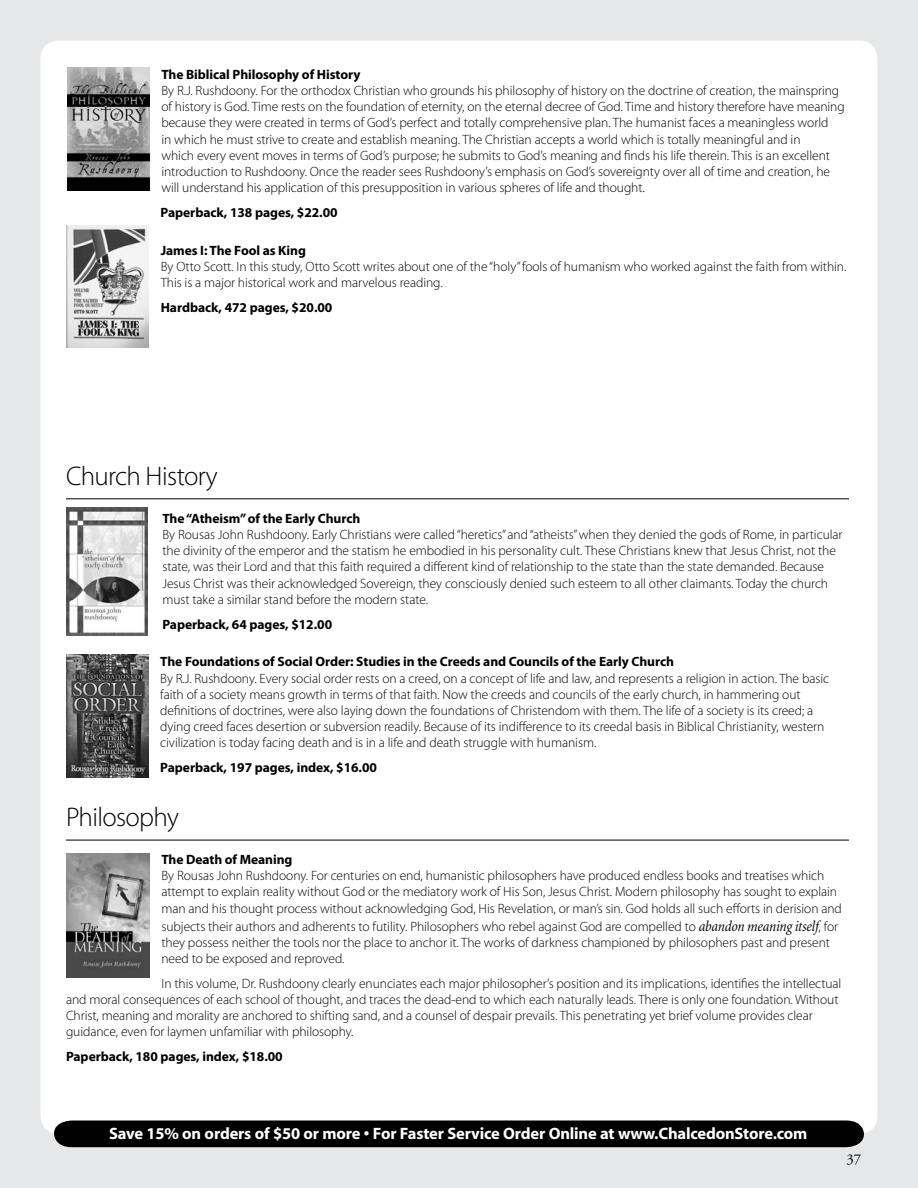
<style>
.page{position:relative;width:918px;height:1188px;background:#e6e7e8}
.page>*{position:absolute;margin:0;border:0;box-sizing:border-box;transform-origin:0 0}
.t1{font:300 27px "Myriad Pro";letter-spacing:-.025em;color:#000}
.t2{font:700 16.5px "Myriad";letter-spacing:-.01em;color:#fff}
.t3{font:15px "Adobe Garamond";color:#000}
.t4{font:300 13.5px/16.2px "Myriad Pro";letter-spacing:-.005em;color:#000}
.t5{font:700 13.5px "Myriad Pro";letter-spacing:-.005em;color:#000}
.s1{font-family:"Minion";font-weight:400;font-style:italic;font-stretch:condensed;font-size:15px}
</style>
<div class="page">
<div style="left:40px;top:40px;width:838px;height:1094px;background:#fff;border-radius:18px"></div>
<div style="left:54px;top:1120px;width:810px;height:27px;background:#000"></div>
<hr style="left:66px;top:498px;width:783px;height:1px;background:#000">
<hr style="left:66px;top:840px;width:783px;height:1px;background:#000">
<img style="left:66px;top:225px;width:83px;height:123px">
<img style="left:67px;top:68px;width:82px;height:123px">
<img style="left:66px;top:655px;width:82px;height:123px">
<img style="left:66px;top:507px;width:82px;height:129px">
<img style="left:66px;top:854px;width:83px;height:123px">
<p class="t5" style="left:161px;top:66px;width:201px">The Biblical Philosophy of History</p>
<p class="t4" style="left:161px;top:82px;width:685px">By R.J. Rushdoony. For the orthodox Christian who grounds his philosophy of history on the doctrine of creation, the mainspring of history is God. Time rests on the foundation of eternity, on the eternal decree of God. Time and history therefore have meaning because they were created in terms of God’s perfect and totally comprehensive plan. The humanist faces a meaningless world<br>in which he must strive to create and establish meaning. The Christian accepts a world which is totally meaningful and in<br>which every event moves in terms of God’s purpose; he submits to God’s meaning and finds his life therein. This is an excellent introduction to Rushdoony. Once the reader sees Rushdoony’s emphasis on God’s sovereignty over all of time and creation, he will understand his application of this presupposition in various spheres of life and thought.</p>
<p class="t5" style="left:160px;top:204px;width:179px">Paperback, 138 pages, $22.00</p>
<p class="t5" style="left:161px;top:242px;width:147px">James I: The Fool as King</p>
<p class="t4" style="left:161px;top:258px;width:687px">By Otto Scott. In this study, Otto Scott writes about one of the “holy” fools of humanism who worked against the faith from within.<br>This is a major historical work and marvelous reading.</p>
<p class="t5" style="left:161px;top:299px;width:173px">Hardback, 472 pages, $20.00</p>
<h1 class="t1" style="left:66px;top:460px;width:153px">Church History</h1>
<p class="t5" style="left:162px;top:509px;width:199px">The “Atheism” of the Early Church</p>
<p class="t4" style="left:162px;top:526px;width:682px">By Rousas John Rushdoony. Early Christians were called “heretics” and “atheists” when they denied the gods of Rome, in particular the divinity of the emperor and the statism he embodied in his personality cult. These Christians knew that Jesus Christ, not the state, was their Lord and that this faith required a different kind of relationship to the state than the state demanded. Because Jesus Christ was their acknowledged Sovereign, they consciously denied such esteem to all other claimants. Today the church must take a similar stand before the modern state.</p>
<p class="t5" style="left:162px;top:615px;width:171px">Paperback, 64 pages, $12.00</p>
<p class="t5" style="left:160px;top:653px;width:515px">The Foundations of Social Order: Studies in the Creeds and Councils of the Early Church</p>
<p class="t4" style="left:160px;top:670px;width:670px">By R.J. Rushdoony. Every social order rests on a creed, on a concept of life and law, and represents a religion in action. The basic faith of a society means growth in terms of that faith. Now the creeds and councils of the early church, in hammering out definitions of doctrines, were also laying down the foundations of Christendom with them. The life of a society is its creed; a dying creed faces desertion or subversion readily. Because of its indifference to its creedal basis in Biblical Christianity, western civilization is today facing death and is in a life and death struggle with humanism.</p>
<p class="t5" style="left:160px;top:759px;width:218px">Paperback, 197 pages, index, $16.00</p>
<h1 class="t1" style="left:66px;top:801px;width:114px">Philosophy</h1>
<p class="t5" style="left:161px;top:851px;width:133px">The Death of Meaning</p>
<p class="t4" style="left:161px;top:867px;width:682px">By Rousas John Rushdoony. For centuries on end, humanistic philosophers have produced endless books and treatises which attempt to explain reality without God or the mediatory work of His Son, Jesus Christ. Modern philosophy has sought to explain man and his thought process without acknowledging God, His Revelation, or man’s sin. God holds all such efforts in derision and</p>
<p class="t4" style="left:161px;top:918px;width:678px">subjects their authors and adherents to futility. Philosophers who rebel against God are compelled to <span class="s1">abandon meaning itself</span>, for they possess neither the tools nor the place to anchor it. The works of darkness championed by philosophers past and present need to be exposed and reproved.</p>
<p class="t4" style="left:66px;top:975px;width:777px;text-indent:95px">In this volume, Dr. Rushdoony clearly enunciates each major philosopher’s position and its implications, identifies the intellectual and moral consequences of each school of thought, and traces the dead-end to which each naturally leads. There is only one foundation. Without Christ, meaning and morality are anchored to shifting sand, and a counsel of despair prevails. This penetrating yet brief volume provides clear guidance, even for laymen unfamiliar with philosophy.</p>
<p class="t5" style="left:66px;top:1048px;width:218px">Paperback, 180 pages, index, $18.00</p>
<p class="t2" style="left:109px;top:1125px;width:700px">Save 15% on orders of $50 or more • For Faster Service Order Online at www.ChalcedonStore.com</p>
<p class="t3" style="left:846px;top:1152px;width:16px">37</p>
</div>
